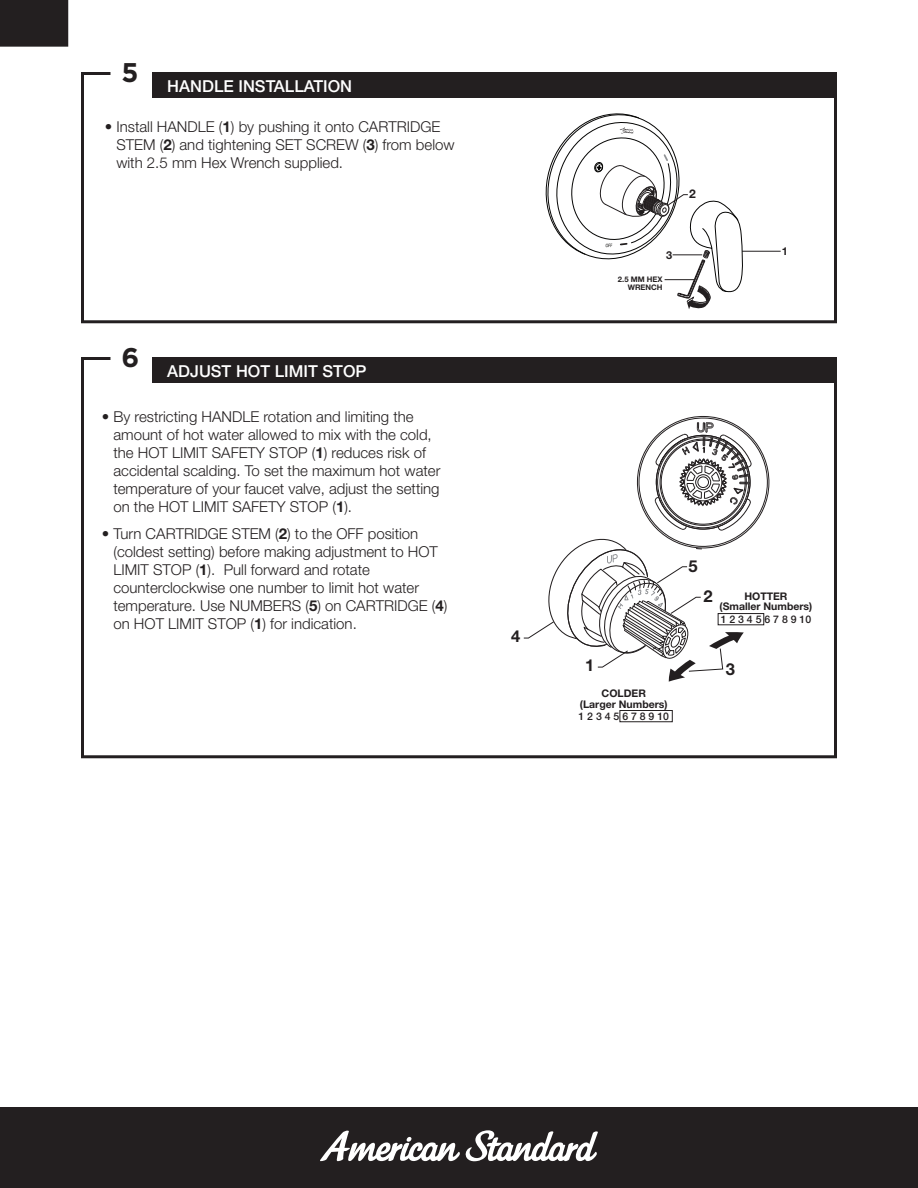
<style>
.page{position:relative;width:918px;height:1188px;background:#fff}
.page>*{position:absolute;margin:0;border:0;box-sizing:border-box;transform-origin:0 0}
.t1{font:700 27px "Gotham";color:#231f20}
.t2{font:500 16.5px "Helvetica Neue LT Std";color:#fff}
.t3{font:700 16.5px "Helvetica Neue LT Std";color:#231f20}
.t4{font:300 15px/18px "Helvetica Neue LT Std";color:#231f20}
.t5{font:700 12px "Helvetica Neue LT Std";color:#231f20}
.t6{font:700 10.95px "Helvetica Neue LT Std";color:#231f20}
.t7{font:700 10.5px/10.5px "Helvetica Neue LT Std";color:#231f20;text-align:center}
.t8{font:500 10.5px "Helvetica Neue LT Std";color:#231f20}
.t9{font:700 7.65px/8.6px "Helvetica Neue LT Std";color:#231f20;text-align:right}
.s1{font-weight:700}
</style>
<div class="page">
<div style="left:0;top:1107px;width:918px;height:81px;background:#231f20"></div>
<svg style="left:320px;top:1130px;width:278px;height:31px"></svg>
<svg style="left:81px;top:72px;width:756px;height:252px"></svg>
<div style="left:152px;top:72px;width:685px;height:26px;background:#231f20"></div>
<div style="left:0;top:0;width:68px;height:46px;background:#231f20"></div>
<div style="left:0;top:0;width:68px;height:47px;border:2px solid #231f20"></div>
<hr style="left:742px;top:251px;width:39px;height:1px;background:#231f20">
<svg style="left:81px;top:357px;width:756px;height:402px"></svg>
<div style="left:152px;top:357px;width:685px;height:26px;background:#231f20"></div>
<div style="left:620px;top:710px;width:53px;height:12px;border:1px solid #231f20"></div>
<svg style="left:523px;top:415px;width:247px;height:267px"></svg>
<svg style="left:537px;top:106px;width:207px;height:204px"></svg>
<p class="t1" style="left:122px;top:55px;width:19px">5</p>
<p class="t2" style="left:167px;top:76px;width:186px">HANDLE INSTALLATION</p>
<p class="t4" style="left:116px;top:118px;width:340px;text-indent:-12px">• Install HANDLE (<span class="s1">1</span>) by pushing it onto CARTRIDGE<br>STEM (<span class="s1">2</span>) and tightening SET SCREW (<span class="s1">3</span>) from below with 2.5 mm Hex Wrench supplied.</p>
<p class="t1" style="left:122px;top:340px;width:19px">6</p>
<p class="t2" style="left:167px;top:361px;width:201px">ADJUST HOT LIMIT STOP</p>
<p class="t4" style="left:113px;top:407px;width:329px;text-indent:-12px">• By restricting HANDLE rotation and limiting the amount of hot water allowed to mix with the cold, the HOT LIMIT SAFETY STOP (<span class="s1">1</span>) reduces risk of accidental scalding. To set the maximum hot water temperature of your faucet valve, adjust the setting on the HOT LIMIT SAFETY STOP (<span class="s1">1</span>).</p>
<p class="t4" style="left:113px;top:524px;width:336px;text-indent:-12px">• Turn CARTRIDGE STEM (<span class="s1">2</span>) to the OFF position (coldest setting) before making adjustment to HOT LIMIT STOP (<span class="s1">1</span>). Pull forward and rotate counterclockwise one number to limit hot water temperature. Use NUMBERS (<span class="s1">5</span>) on CARTRIDGE (<span class="s1">4</span>) on HOT LIMIT STOP (<span class="s1">1</span>) for indication.</p>
<p class="t3" style="left:511px;top:626px;width:11px">4</p>
<p class="t5" style="left:689px;top:186px;width:8px">2</p>
<p class="t6" style="left:666px;top:249px;width:8px">3</p>
<p class="t9" style="left:618px;top:274px;width:46px">2.5 MM HEX<br>WRENCH</p>
<p class="t6" style="left:782px;top:244px;width:8px">1</p>
<p class="t3" style="left:585px;top:655px;width:11px">1</p>
<p class="t7" style="left:580px;top:688px;width:89px">COLDER<br>(Larger Numbers)</p>
<p class="t8" style="left:579px;top:710px;width:92px">1 2 3 4 5 6 7 8 9 10</p>
<p class="t3" style="left:689px;top:556px;width:11px">5</p>
<p class="t3" style="left:704px;top:586px;width:11px">2</p>
<p class="t7" style="left:720px;top:590px;width:94px">HOTTER<br>(Smaller Numbers)</p>
<p class="t8" style="left:721px;top:613px;width:92px">1 2 3 4 5 6 7 8 9 10</p>
<p class="t3" style="left:726px;top:659px;width:11px">3</p>
</div>
